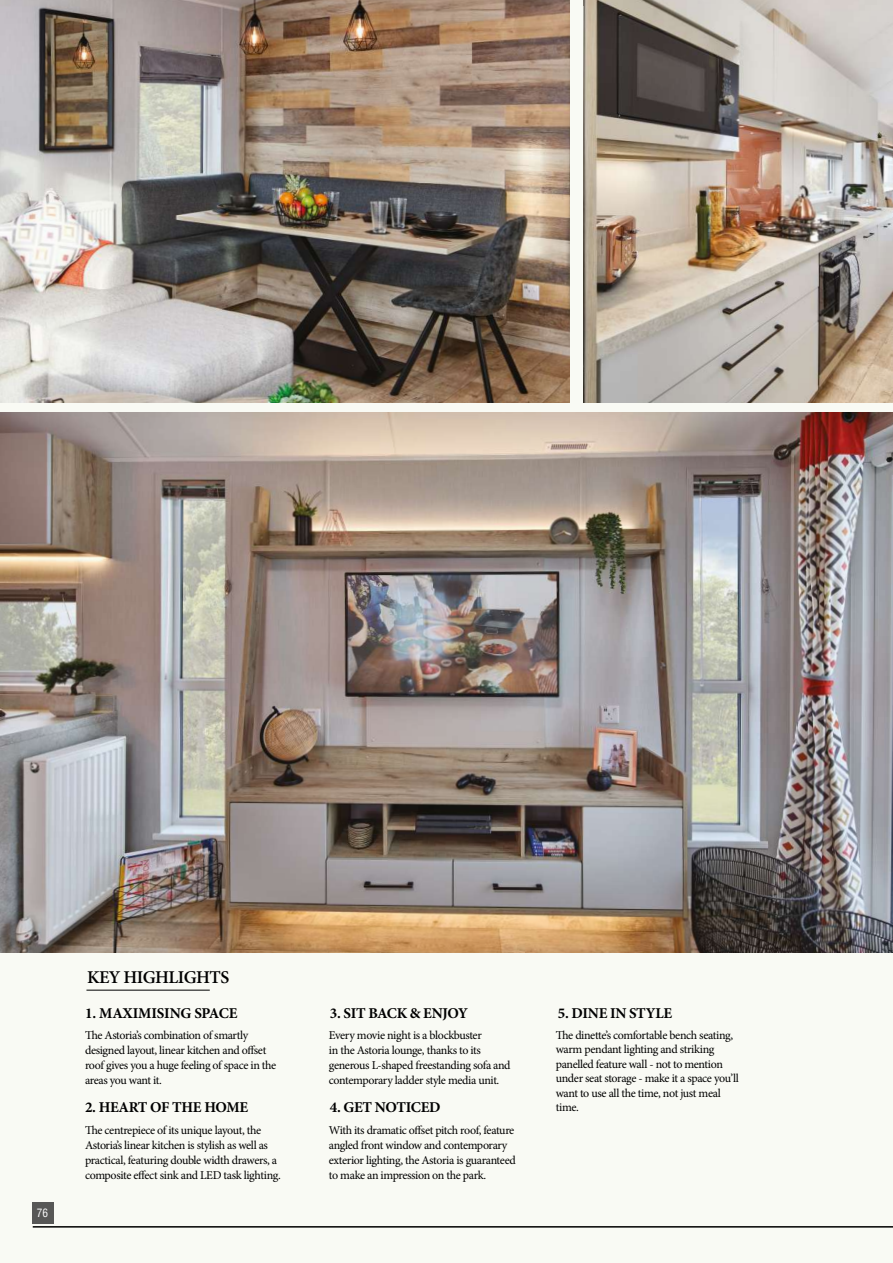
<style>
.page{position:relative;width:893px;height:1263px;background:#f9faf4}
.page>*{position:absolute;margin:0;border:0;box-sizing:border-box;transform-origin:0 0}
.t1{font:600 18px "Minion Pro";letter-spacing:-.03em;color:#000}
.t2{font:700 15px "Minion Pro";letter-spacing:-.02em;color:#000}
.t3{font:12px/15px "Minion Pro";letter-spacing:-.035em;color:#000}
.t4{font:condensed 11.25px "Swiss 721 BT";color:#fff}
</style>
<div class="page">
<img style="left:0;top:0;width:570px;height:403px">
<img style="left:0;top:412px;width:893px;height:540px">
<img style="left:584px;top:0;width:309px;height:403px">
<hr style="left:86px;top:990px;width:124px;height:1px;background:#000">
<hr style="left:33px;top:1226px;width:860px;height:1px;background:#000">
<div style="left:32px;top:1202px;width:21px;height:22px;background:#575756"></div>
<p class="t4" style="left:37px;top:1206px;width:13px">76</p>
<h1 class="t1" style="left:87px;top:965px;width:144px">KEY HIGHLIGHTS</h1>
<p class="t2" style="left:85px;top:1003px;width:154px">1. MAXIMISING SPACE</p>
<p class="t3" style="left:85px;top:1028px;width:193px">The Astoria’s combination of smartly designed layout, linear kitchen and offset roof gives you a huge feeling of space in the areas you want it.</p>
<p class="t3" style="left:85px;top:1123px;width:197px">The centrepiece of its unique layout, the Astoria’s linear kitchen is stylish as well as practical, featuring double width drawers, a composite effect sink and LED task lighting.</p>
<p class="t2" style="left:85px;top:1097px;width:165px">2. HEART OF THE HOME</p>
<p class="t2" style="left:330px;top:1002px;width:140px">3. SIT BACK &amp; ENJOY</p>
<p class="t2" style="left:558px;top:1002px;width:116px">5. DINE IN STYLE</p>
<p class="t3" style="left:329px;top:1027px;width:183px">Every movie night is a blockbuster<br>in the Astoria lounge, thanks to its generous L-shaped freestanding sofa and contemporary ladder style media unit.</p>
<p class="t3" style="left:556px;top:1028px;width:184px;line-height:14.4px">The dinette’s comfortable bench seating, warm pendant lighting and striking panelled feature wall - not to mention under seat storage - make it a space you’ll want to use all the time, not just meal time.</p>
<p class="t3" style="left:329px;top:1123px;width:188px">With its dramatic offset pitch roof, feature angled front window and contemporary exterior lighting, the Astoria is guaranteed to make an impression on the park.</p>
<p class="t2" style="left:330px;top:1097px;width:112px">4. GET NOTICED</p>
</div>
